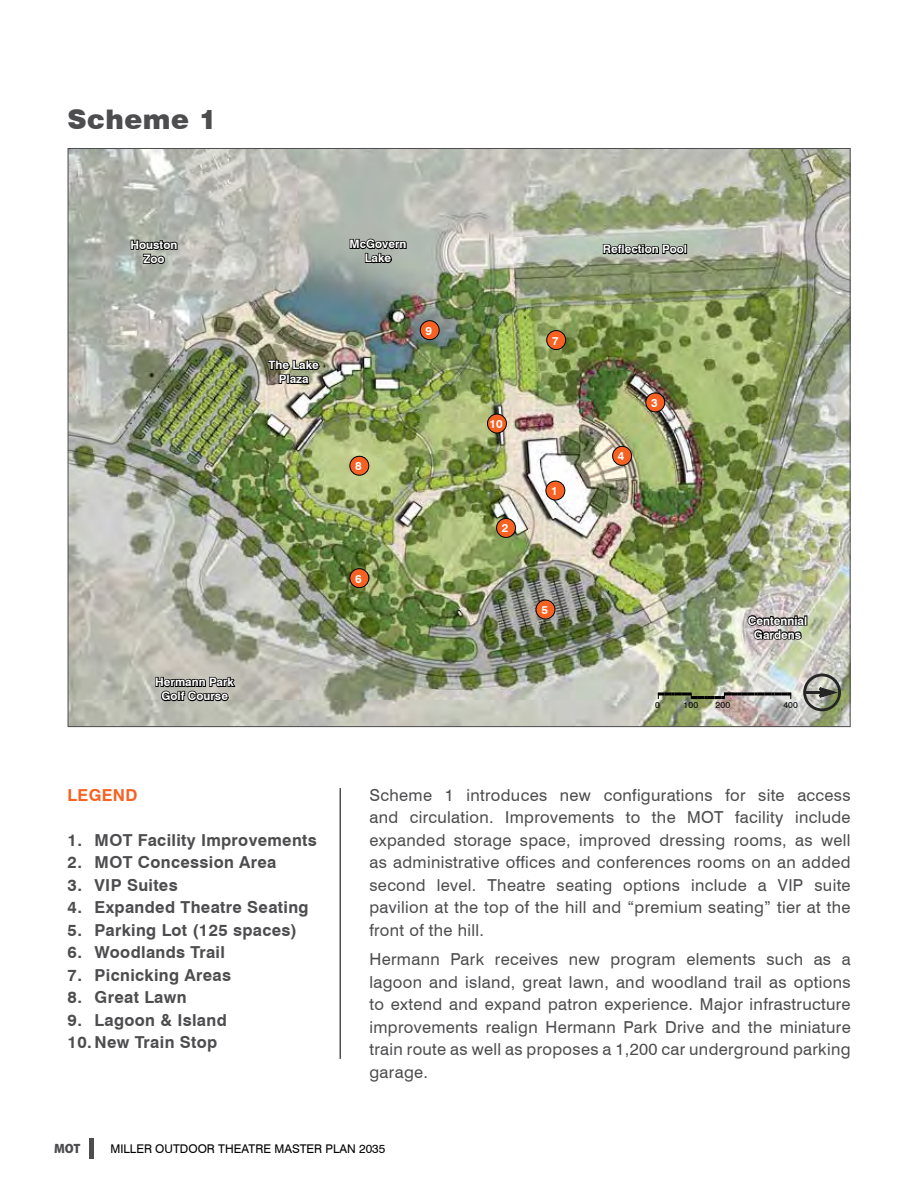
<style>
.page{position:relative;width:918px;height:1188px;background:#fff}
.page>*{position:absolute;margin:0;border:0;box-sizing:border-box;transform-origin:0 0}
.t1{font:900 27px "Swiss 721 BT";letter-spacing:.02em;color:#4d4d4f}
.t2{font:16.5px/22.5px "Swiss 721 BT";letter-spacing:.02em;color:#4d4d4f;text-align:justify}
.t3{font:700 16.5px "Swiss 721 BT";letter-spacing:.02em;color:#4d4d4f}
.t4{font:700 16.5px "Swiss 721 BT";letter-spacing:.02em;color:#f76122}
.t5{font:900 semi-condensed 13.5px "Myriad Pro";color:#4d4d4f}
.t6{font:12px "Swiss 721 BT";color:#000}
.t7{font:700 11.7px/14px "Swiss 721 BT";color:#fff;text-align:center}
.t8{font:8.7px "Swiss 721 BT";letter-spacing:.02em;color:#000}
</style>
<div class="page">
<hr style="left:90px;top:1138px;width:4px;height:20px;background:#4d4d4f">
<img style="left:70px;top:150px;width:779px;height:575px">
<svg style="left:802px;top:672px;width:49px;height:41px;background:#8f9383"></svg>
<svg style="left:658px;top:692px;width:133px;height:7px"></svg>
<div style="left:420px;top:321px;width:19px;height:19px;background:#f76122;border-radius:50%"></div>
<div style="left:420px;top:320px;width:20px;height:20px;border:1px solid #000;border-radius:50%"></div>
<div style="left:487px;top:414px;width:19px;height:19px;background:#f76122;border-radius:50%"></div>
<div style="left:487px;top:414px;width:20px;height:19px;border:1px solid #000;border-radius:50%"></div>
<div style="left:546px;top:481px;width:19px;height:19px;background:#f76122;border-radius:50%"></div>
<div style="left:545px;top:481px;width:20px;height:19px;border:1px solid #000;border-radius:50%"></div>
<div style="left:613px;top:446px;width:19px;height:19px;background:#f76122;border-radius:50%"></div>
<div style="left:612px;top:446px;width:20px;height:20px;border:1px solid #000;border-radius:50%"></div>
<div style="left:646px;top:393px;width:19px;height:19px;background:#f76122;border-radius:50%"></div>
<div style="left:645px;top:393px;width:20px;height:19px;border:1px solid #000;border-radius:50%"></div>
<div style="left:547px;top:331px;width:19px;height:19px;background:#f76122;border-radius:50%"></div>
<div style="left:546px;top:330px;width:20px;height:20px;border:1px solid #000;border-radius:50%"></div>
<div style="left:350px;top:456px;width:19px;height:19px;background:#f76122;border-radius:50%"></div>
<div style="left:349px;top:456px;width:20px;height:20px;border:1px solid #000;border-radius:50%"></div>
<div style="left:350px;top:569px;width:19px;height:19px;background:#f76122;border-radius:50%"></div>
<div style="left:349px;top:568px;width:20px;height:20px;border:1px solid #000;border-radius:50%"></div>
<div style="left:536px;top:600px;width:19px;height:19px;background:#f76122;border-radius:50%"></div>
<div style="left:536px;top:600px;width:19px;height:19px;border:1px solid #000;border-radius:50%"></div>
<div style="left:497px;top:518px;width:19px;height:19px;background:#f76122;border-radius:50%"></div>
<div style="left:496px;top:518px;width:20px;height:20px;border:1px solid #000;border-radius:50%"></div>
<svg style="left:349px;top:228px;width:59px;height:37px;background:#7a807a"></svg>
<svg style="left:267px;top:359px;width:54px;height:26px"></svg>
<svg style="left:746px;top:614px;width:61px;height:27px;background:#65625f"></svg>
<svg style="left:154px;top:676px;width:84px;height:26px;background:#61605b"></svg>
<svg style="left:130px;top:239px;width:48px;height:26px"></svg>
<svg style="left:602px;top:243px;width:85px;height:13px"></svg>
<hr style="left:340px;top:788px;width:1px;height:271px;background:#4d4d4f">
<h1 class="t1" style="left:68px;top:103px;width:151px">Scheme 1</h1>
<p class="t7" style="left:350px;top:237px;width:59px">McGovern<br>Lake</p>
<p class="t7" style="left:131px;top:238px;width:48px">Houston<br>Zoo</p>
<p class="t7" style="left:603px;top:242px;width:86px">Reflection Pool</p>
<p class="t7" style="left:269px;top:358px;width:52px">The Lake<br>Plaza</p>
<p class="t7" style="left:155px;top:675px;width:80px">Hermann Park<br>Golf Course</p>
<p class="t4" style="left:68px;top:785px;width:71px">Legend</p>
<p class="t3" style="left:68px;top:830px;width:41px">1. MOT</p>
<p class="t3" style="left:138px;top:830px;width:180px">Facility I mprovements</p>
<p class="t3" style="left:68px;top:852px;width:41px">2. MOT</p>
<p class="t3" style="left:138px;top:852px;width:140px">Concession Area</p>
<p class="t3" style="left:68px;top:875px;width:112px">3. VI P Suites</p>
<p class="t3" style="left:68px;top:897px;width:242px">4. Expanded Theatre Seating</p>
<p class="t3" style="left:68px;top:920px;width:231px">5. Parking Lot (125 spaces)</p>
<p class="t3" style="left:68px;top:942px;width:159px">6. Woodlands Trail</p>
<p class="t3" style="left:68px;top:965px;width:165px">7. Picnicking Areas</p>
<p class="t3" style="left:68px;top:987px;width:121px">8. Great Lawn</p>
<p class="t3" style="left:68px;top:1010px;width:161px">9. Lagoon &amp; Island</p>
<p class="t3" style="left:68px;top:1032px;width:151px">10. New Train Stop</p>
<p class="t7" style="left:355px;top:459px;width:8px">8</p>
<p class="t7" style="left:355px;top:571px;width:8px">6</p>
<p class="t7" style="left:426px;top:323px;width:8px">9</p>
<p class="t7" style="left:490px;top:417px;width:15px">10</p>
<p class="t7" style="left:502px;top:521px;width:8px">2</p>
<p class="t7" style="left:552px;top:333px;width:8px">7</p>
<p class="t7" style="left:551px;top:484px;width:8px">1</p>
<p class="t7" style="left:541px;top:603px;width:8px">5</p>
<p class="t7" style="left:618px;top:449px;width:8px">4</p>
<p class="t7" style="left:651px;top:396px;width:8px">3</p>
<p class="t7" style="left:748px;top:613px;width:61px">Centennial<br>Gardens</p>
<p class="t8" style="left:655px;top:700px;width:6px">0</p>
<p class="t8" style="left:683px;top:700px;width:16px">100</p>
<p class="t8" style="left:716px;top:700px;width:16px">200</p>
<p class="t8" style="left:783px;top:700px;width:16px">400</p>
<p class="t2" style="left:369px;top:784px;width:483px">Scheme 1 introduces new configurations for site access and circulation. Improvements to the MOT facility include expanded storage space, improved dressing rooms, as well as administrative offices and conferences rooms on an added second level. Theatre seating options include a VIP suite pavilion at the top of the hill and “premium seating” tier at the front of the hill.</p>
<p class="t2" style="left:369px;top:948px;width:483px">Hermann Park receives new program elements such as a lagoon and island, great lawn, and woodland trail as options to extend and expand patron experience. Major infrastructure improvements realign Hermann Park Drive and the miniature train route as well as proposes a 1,200 car underground parking garage.</p>
<p class="t5" style="left:54px;top:1140px;width:28px">MOT</p>
<p class="t6" style="left:111px;top:1141px;width:276px">miller outdoor theatre master plan 2035</p>
</div>
